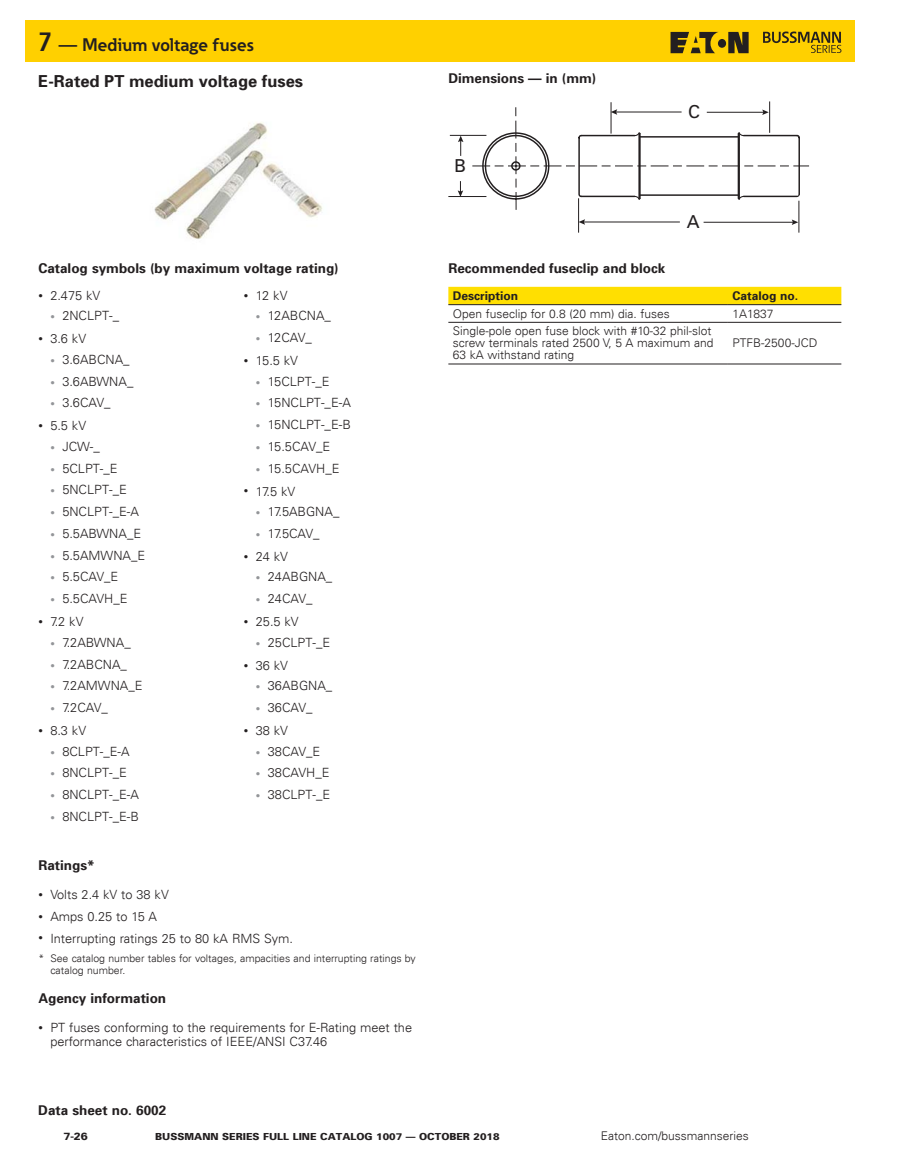
<style>
.page{position:relative;width:918px;height:1175px;background:#fff}
.page>*{position:absolute;margin:0;border:0;box-sizing:border-box;transform-origin:0 0}
.t1{font:700 18px "Eaton";color:#231f20}
.t2{font:17.85px "Univers";color:#231f20}
.t3{font:700 16.5px "Univers";color:#231f20}
.t4{font:700 13.5px "Univers 65";color:#231f20}
.t5{font:300 12.75px/14.2px "Univers LT";color:#231f20}
.t6{font:300 12px/12px "Univers LT";color:#231f20}
.t7{font:700 12px "Univers 65";color:#231f20}
.t8{font:300 10.5px/12px "Univers LT";color:#231f20}
.t9{font:900 10.5px "Univers 75";color:#231f20}
.t10{font:900 9.75px "Univers 75";color:#231f20}
.s1{font-size:27px}
.s2{font-size:9px}
.s3{font-size:9px;color:#939598}
</style>
<div class="page">
<div style="left:26px;top:20px;width:829px;height:42px;background:#ffd000"></div>
<svg style="left:671px;top:32px;width:78px;height:21px"></svg>
<svg style="left:763px;top:32px;width:78px;height:21px"></svg>
<hr style="left:450px;top:135px;width:36px;height:1px;background:#231f20">
<hr style="left:448px;top:196px;width:38px;height:1px;background:#231f20">
<hr style="left:578px;top:198px;width:1px;height:35px;background:#231f20">
<hr style="left:799px;top:201px;width:1px;height:32px;background:#231f20">
<hr style="left:583px;top:222px;width:97px;height:1px;background:#231f20">
<svg style="left:579px;top:219px;width:6px;height:6px"></svg>
<hr style="left:704px;top:222px;width:90px;height:1px;background:#231f20">
<svg style="left:792px;top:219px;width:6px;height:6px"></svg>
<svg style="left:458px;top:181px;width:5px;height:15px"></svg>
<svg style="left:458px;top:136px;width:5px;height:20px"></svg>
<hr style="left:611px;top:102px;width:1px;height:32px;background:#231f20">
<hr style="left:769px;top:101px;width:1px;height:32px;background:#231f20">
<svg style="left:472px;top:104px;width:337px;height:106px"></svg>
<div style="left:448px;top:287px;width:393px;height:17px;background:#ffdf01"></div>
<hr style="left:448px;top:304px;width:280px;height:1px;background:#231f20">
<hr style="left:728px;top:304px;width:113px;height:1px;background:#231f20">
<hr style="left:448px;top:322px;width:280px;height:1px;background:#231f20">
<hr style="left:728px;top:322px;width:113px;height:1px;background:#231f20">
<hr style="left:448px;top:364px;width:280px;height:1px;background:#231f20">
<hr style="left:728px;top:364px;width:113px;height:1px;background:#231f20">
<img style="left:154px;top:122px;width:169px;height:117px">
<h1 class="t1" style="left:38px;top:34px;width:217px"><span class="s1">7</span> — Medium voltage fuses</h1>
<p class="t3" style="left:38px;top:70px;width:266px">E-Rated PT medium voltage fuses</p>
<p class="t4" style="left:38px;top:260px;width:302px">Catalog symbols (by maximum voltage rating)</p>
<p class="t5" style="left:38px;top:288px;width:63px"><span class="s2">•</span> 2.475 kV</p>
<p class="t5" style="left:50px;top:309px;width:70px"><span class="s3">•</span> 2NCLPT-_</p>
<p class="t5" style="left:38px;top:331px;width:49px"><span class="s2">•</span> 3.6 kV</p>
<p class="t5" style="left:50px;top:352px;width:81px"><span class="s3">•</span> 3.6ABCNA_</p>
<p class="t5" style="left:50px;top:374px;width:85px"><span class="s3">•</span> 3.6ABWNA_</p>
<p class="t5" style="left:50px;top:396px;width:62px"><span class="s3">•</span> 3.6CAV_</p>
<p class="t5" style="left:38px;top:418px;width:49px"><span class="s2">•</span> 5.5 kV</p>
<p class="t5" style="left:50px;top:439px;width:51px"><span class="s3">•</span> JCW-_</p>
<p class="t5" style="left:50px;top:461px;width:69px"><span class="s3">•</span> 5CLPT-_E</p>
<p class="t5" style="left:50px;top:483px;width:78px"><span class="s3">•</span> 5NCLPT-_E</p>
<p class="t5" style="left:50px;top:504px;width:90px"><span class="s3">•</span> 5NCLPT-_E-A</p>
<p class="t5" style="left:50px;top:526px;width:92px"><span class="s3">•</span> 5.5ABWNA_E</p>
<p class="t5" style="left:50px;top:548px;width:96px"><span class="s3">•</span> 5.5AMWNA_E</p>
<p class="t5" style="left:50px;top:570px;width:69px"><span class="s3">•</span> 5.5CAV_E</p>
<p class="t5" style="left:50px;top:591px;width:79px"><span class="s3">•</span> 5.5CAVH_E</p>
<p class="t5" style="left:38px;top:614px;width:47px"><span class="s2">•</span> 7.2 kV</p>
<p class="t5" style="left:50px;top:635px;width:82px"><span class="s3">•</span> 7.2ABWNA_</p>
<p class="t5" style="left:50px;top:657px;width:78px"><span class="s3">•</span> 7.2ABCNA_</p>
<p class="t5" style="left:50px;top:678px;width:94px"><span class="s3">•</span> 7.2AMWNA_E</p>
<p class="t5" style="left:50px;top:700px;width:59px"><span class="s3">•</span> 7.2CAV_</p>
<p class="t5" style="left:38px;top:723px;width:49px"><span class="s2">•</span> 8.3 kV</p>
<p class="t5" style="left:50px;top:744px;width:81px"><span class="s3">•</span> 8CLPT-_E-A</p>
<p class="t5" style="left:50px;top:765px;width:78px"><span class="s3">•</span> 8NCLPT-_E</p>
<p class="t5" style="left:50px;top:787px;width:90px"><span class="s3">•</span> 8NCLPT-_E-A</p>
<p class="t5" style="left:50px;top:809px;width:90px"><span class="s3">•</span> 8NCLPT-_E-B</p>
<p class="t5" style="left:244px;top:288px;width:45px"><span class="s2">•</span> 12 kV</p>
<p class="t5" style="left:256px;top:309px;width:77px"><span class="s3">•</span> 12ABCNA_</p>
<p class="t5" style="left:256px;top:330px;width:58px"><span class="s3">•</span> 12CAV_</p>
<p class="t5" style="left:244px;top:353px;width:56px"><span class="s2">•</span> 15.5 kV</p>
<p class="t5" style="left:256px;top:374px;width:75px"><span class="s3">•</span> 15CLPT-_E</p>
<p class="t5" style="left:256px;top:396px;width:96px"><span class="s3">•</span> 15NCLPT-_E-A</p>
<p class="t5" style="left:256px;top:417px;width:96px"><span class="s3">•</span> 15NCLPT-_E-B</p>
<p class="t5" style="left:256px;top:439px;width:76px"><span class="s3">•</span> 15.5CAV_E</p>
<p class="t5" style="left:256px;top:461px;width:85px"><span class="s3">•</span> 15.5CAVH_E</p>
<p class="t5" style="left:244px;top:484px;width:53px"><span class="s2">•</span> 17.5 kV</p>
<p class="t5" style="left:256px;top:504px;width:85px"><span class="s3">•</span> 17.5ABGNA_</p>
<p class="t5" style="left:256px;top:526px;width:65px"><span class="s3">•</span> 17.5CAV_</p>
<p class="t5" style="left:244px;top:549px;width:46px"><span class="s2">•</span> 24 kV</p>
<p class="t5" style="left:256px;top:570px;width:78px"><span class="s3">•</span> 24ABGNA_</p>
<p class="t5" style="left:256px;top:591px;width:58px"><span class="s3">•</span> 24CAV_</p>
<p class="t5" style="left:244px;top:614px;width:56px"><span class="s2">•</span> 25.5 kV</p>
<p class="t5" style="left:256px;top:635px;width:76px"><span class="s3">•</span> 25CLPT-_E</p>
<p class="t5" style="left:244px;top:658px;width:46px"><span class="s2">•</span> 36 kV</p>
<p class="t5" style="left:256px;top:678px;width:78px"><span class="s3">•</span> 36ABGNA_</p>
<p class="t5" style="left:256px;top:700px;width:58px"><span class="s3">•</span> 36CAV_</p>
<p class="t5" style="left:244px;top:723px;width:46px"><span class="s2">•</span> 38 kV</p>
<p class="t5" style="left:256px;top:744px;width:66px"><span class="s3">•</span> 38CAV_E</p>
<p class="t5" style="left:256px;top:765px;width:75px"><span class="s3">•</span> 38CAVH_E</p>
<p class="t5" style="left:256px;top:787px;width:76px"><span class="s3">•</span> 38CLPT-_E</p>
<p class="t4" style="left:38px;top:856px;width:58px">Ratings*</p>
<p class="t5" style="left:38px;top:887px;width:132px"><span class="s2">•</span> Volts 2.4 kV to 38 kV</p>
<p class="t5" style="left:38px;top:909px;width:120px"><span class="s2">•</span> Amps 0.25 to 15 A</p>
<p class="t5" style="left:38px;top:930px;width:256px"><span class="s2">•</span> Interrupting ratings 25 to 80 kA RMS Sym.</p>
<p class="t8" style="left:50px;top:952px;width:367px;text-indent:-12px">* See catalog number tables for voltages, ampacities and interrupting ratings by catalog number.</p>
<p class="t4" style="left:38px;top:989px;width:129px">Agency information</p>
<p class="t5" style="left:50px;top:1020px;width:363px;text-indent:-12px"><span class="s2">•</span> PT fuses conforming to the requirements for E-Rating meet the performance characteristics of IEEE/ANSI C37.46</p>
<p class="t4" style="left:448px;top:70px;width:150px">Dimensions — in (mm)</p>
<h2 class="t2" style="left:454px;top:155px;width:13px">B</h2>
<h2 class="t2" style="left:688px;top:101px;width:13px">C</h2>
<h2 class="t2" style="left:687px;top:211px;width:14px">A</h2>
<p class="t4" style="left:448px;top:260px;width:219px">Recommended fuseclip and block</p>
<p class="t7" style="left:453px;top:288px;width:67px">Description</p>
<p class="t7" style="left:732px;top:288px;width:67px">Catalog no.</p>
<p class="t6" style="left:453px;top:307px;width:218px">Open fuseclip for 0.8 (20 mm) dia. fuses</p>
<p class="t6" style="left:732px;top:307px;width:42px">1A1837</p>
<p class="t6" style="left:453px;top:325px;width:262px">Single-pole open fuse block with #10-32 phil-slot screw terminals rated 2500 V, 5 A maximum and<br>63 kA withstand rating</p>
<p class="t6" style="left:732px;top:337px;width:86px">PTFB-2500-JCD</p>
<p class="t4" style="left:38px;top:1102px;width:129px">Data sheet no. 6002</p>
<p class="t9" style="left:63px;top:1129px;width:26px">7-26</p>
<p class="t10" style="left:155px;top:1130px;width:346px">BUSSMANN SERIES FULL LINE CATALOG 1007 — OCTOBER 2018</p>
<p class="t6" style="left:601px;top:1129px;width:150px">Eaton.com/bussmannseries</p>
</div>
